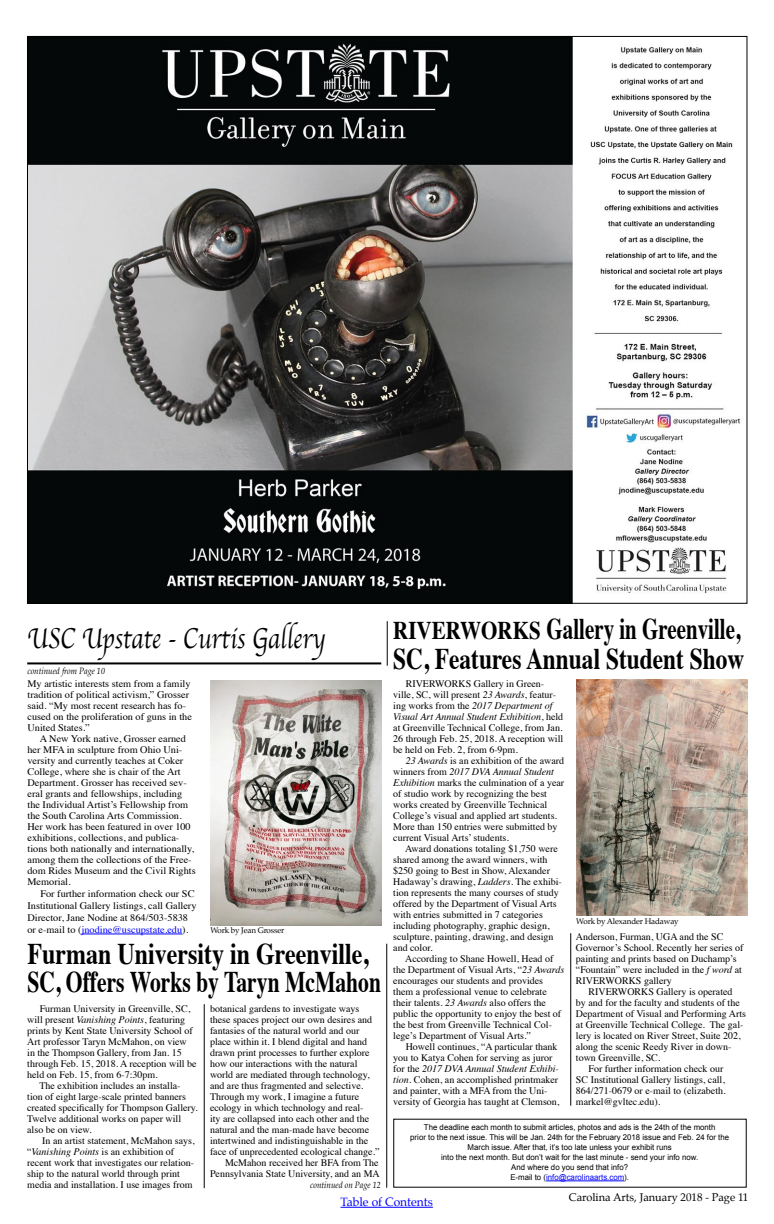
<style>
.page{position:relative;width:774px;height:1224px;background:#fff}
.page>*{position:absolute;margin:0;border:0;box-sizing:border-box;transform-origin:0 0}
.t1{font:700 30px/30px "Times";color:#000;scale:.7 1}
.t2{font:700 30px/28px "Times";color:#000;scale:.8 1}
.t3{font:30px "Apple Chancery";color:#000;scale:.8 1}
.t4{font:12px "Palatino";color:#00f}
.t5{font:11px "Palatino";color:#000}
.t6{font:10px/11px "Times";color:#000}
.t7{font:italic 9px "Palatino";color:#000;scale:.9 1}
.t8{font:8px/10px "Arial";color:#000;text-align:center}
.t9{font:8px "Palatino";letter-spacing:-.015em;color:#000}
.s1{color:#00f}
.s2{font-style:italic}
.s3{font-size:25.5px}
</style>
<div class="page">
<hr style="left:341px;top:1207px;width:92px;height:1px;background:#00f">
<hr style="left:82px;top:934px;width:100px;height:1px;background:#00f">
<img style="left:210px;top:680px;width:171px;height:245px">
<hr style="left:27px;top:662px;width:354px;height:2px;background:#000">
<hr style="left:204px;top:1004px;width:1px;height:184px;background:#000">
<img style="left:29px;top:38px;width:712px;height:564px">
<img style="left:576px;top:680px;width:171px;height:236px">
<hr style="left:570px;top:933px;width:1px;height:173px;background:#000">
<hr style="left:546px;top:1181px;width:78px;height:1px;background:#00f">
<hr style="left:386px;top:944px;width:1px;height:244px;background:#000">
<hr style="left:387px;top:621px;width:1px;height:45px;background:#000">
<h1 class="t3" style="left:27px;top:614px;width:374px">USC Upstate - Curtis Gallery</h1>
<p class="t7" style="left:27px;top:664px;width:88px">continued from Page 10</p>
<p class="t6" style="left:27px;top:677px;width:166px">My artistic interests stem from a family tradition of political activism,” Grosser said. “My most recent research has fo&shy;cused on the proliferation of guns in the United States.”</p>
<p class="t6" style="left:27px;top:732px;width:170px;text-indent:12px">A New York native, Grosser earned her MFA in sculpture from Ohio Uni&shy;versity and currently teaches at Coker College, where she is chair of the Art Department. Grosser has received sev&shy;eral grants and fellowships, including the Individual Artist’s Fellowship from the South Carolina Arts Commission.<br>Her work has been featured in over 100 exhibitions, collections, and publica&shy;tions both nationally and internationally, among them the collections of the Free&shy;dom Rides Museum and the Civil Rights Memorial.</p>
<p class="t6" style="left:27px;top:887px;width:171px;line-height:12px;text-indent:13px">For further information check our SC Institutional Gallery listings, call Gallery Director, Jane Nodine at 864/503-5838 or e-mail to (<span class="s1">jnodine@uscupstate.edu</span>).</p>
<p class="t9" style="left:210px;top:924px;width:76px">Work by Jean Grosser</p>
<h1 class="t2" style="left:27px;top:937px;width:444px">Furman University in Greenville,<br>SC, Offers Works by Taryn McMahon</h1>
<p class="t6" style="left:210px;top:1002px;width:151px">botanical gardens to investigate ways</p>
<p class="t6" style="left:210px;top:1013px;width:164px">these spaces project our own desires and</p>
<p class="t6" style="left:210px;top:1024px;width:151px">fantasies of the natural world and our</p>
<p class="t6" style="left:210px;top:1035px;width:159px">place within it. I blend digital and hand</p>
<p class="t6" style="left:210px;top:1046px;width:161px">drawn print processes to further explore</p>
<p class="t6" style="left:210px;top:1057px;width:149px">how our interactions with the natural</p>
<p class="t6" style="left:210px;top:1068px;width:161px">world are mediated through technology,</p>
<p class="t6" style="left:210px;top:1079px;width:155px">and are thus fragmented and selective.</p>
<p class="t6" style="left:210px;top:1090px;width:151px">Through my work, I imagine a future</p>
<p class="t6" style="left:210px;top:1101px;width:155px">ecology in which technology and real-</p>
<p class="t6" style="left:210px;top:1112px;width:161px">ity are collapsed into each other and the</p>
<p class="t6" style="left:210px;top:1123px;width:161px">natural and the man-made have become</p>
<p class="t6" style="left:210px;top:1134px;width:160px">intertwined and indistinguishable in the</p>
<p class="t6" style="left:210px;top:1145px;width:171px">face of unprecedented ecological change.”</p>
<p class="t6" style="left:225px;top:1156px;width:155px">McMahon received her BFA from The</p>
<p class="t6" style="left:210px;top:1167px;width:171px">Pennsylvania State University, and an MA</p>
<p class="t7" style="left:310px;top:1178px;width:80px">continued on Page 12</p>
<p class="t6" style="left:40px;top:1002px;width:152px">Furman University in Greenville, SC,</p>
<p class="t6" style="left:27px;top:1013px;width:160px">will present <span class="s2">Vanishing Points</span>, featuring</p>
<p class="t6" style="left:27px;top:1024px;width:167px">prints by Kent State University School of</p>
<p class="t6" style="left:27px;top:1035px;width:161px">Art professor Taryn McMahon, on view</p>
<p class="t6" style="left:27px;top:1046px;width:156px">in the Thompson Gallery, from Jan. 15</p>
<p class="t6" style="left:27px;top:1057px;width:171px">through Feb. 15, 2018. A reception will be</p>
<p class="t6" style="left:27px;top:1068px;width:132px">held on Feb. 15, from 6-7:30pm.</p>
<p class="t6" style="left:40px;top:1079px;width:143px">The exhibition includes an installa-</p>
<p class="t6" style="left:27px;top:1090px;width:160px">tion of eight large-scale printed banners</p>
<p class="t6" style="left:27px;top:1101px;width:172px">created specifically for Thompson Gallery.</p>
<p class="t6" style="left:27px;top:1112px;width:155px">Twelve additional works on paper will</p>
<p class="t6" style="left:27px;top:1123px;width:66px">also be on view.</p>
<p class="t6" style="left:42px;top:1134px;width:154px">In an artist statement, McMahon says,</p>
<p class="t6" style="left:27px;top:1145px;width:148px">“<span class="s2">Vanishing Points</span> is an exhibition of</p>
<p class="t6" style="left:27px;top:1156px;width:168px">recent work that investigates our relation-</p>
<p class="t6" style="left:27px;top:1167px;width:154px">ship to the natural world through print</p>
<p class="t6" style="left:27px;top:1178px;width:167px">media and installation. I use images from</p>
<h1 class="t1" style="left:393px;top:610px;width:503px"><span class="s3">RIVERWORKS</span> Gallery in Greenville,<br>SC, Features Annual Student Show</h1>
<p class="t6" style="left:393px;top:677px;width:172px;text-indent:12px">RIVERWORKS Gallery in Green&shy;ville, SC, will present <span class="s2">23 Awards</span>, featur&shy;ing works from the <span class="s2">2017 Department of Visual Art Annual Student Exhibition</span>, held at Greenville Technical College, from Jan.<br>26 through Feb. 25, 2018. A reception will be held on Feb. 2, from 6-9pm.</p>
<p class="t6" style="left:393px;top:754px;width:173px;text-indent:12px"><span class="s2">23 Awards</span> is an exhibition of the award winners from <span class="s2">2017 DVA Annual Student Exhibition</span> marks the culmination of a year of studio work by recognizing the best works created by Greenville Technical College’s visual and applied art students.<br>More than 150 entries were submitted by current Visual Arts’ students.</p>
<p class="t6" style="left:393px;top:842px;width:170px;text-indent:12px">Award donations totaling $1,750 were shared among the award winners, with $250 going to Best in Show, Alexander Hadaway’s drawing, <span class="s2">Ladders</span>. The exhibi&shy;tion represents the many courses of study offered by the Department of Visual Arts with entries submitted in 7 categories including photography, graphic design, sculpture, painting, drawing, and design and color.</p>
<p class="t6" style="left:393px;top:952px;width:172px;text-indent:12px">According to Shane Howell, Head of the Department of Visual Arts, “<span class="s2">23 Awards </span>encourages our students and provides them a professional venue to celebrate their talents. <span class="s2">23 Awards</span> also offers the public the opportunity to enjoy the best of the best from Greenville Technical Col&shy;lege’s Department of Visual Arts.”</p>
<p class="t6" style="left:393px;top:1040px;width:168px;text-indent:12px">Howell continues, “A particular thank you to Katya Cohen for serving as juror for the <span class="s2">2017 DVA Annual Student Exhibi&shy;tion</span>. Cohen, an accomplished printmaker and painter, with a MFA from the Uni&shy;versity of Georgia has taught at Clemson,</p>
<p class="t9" style="left:576px;top:915px;width:104px">Work by Alexander Hadaway</p>
<p class="t6" style="left:576px;top:930px;width:169px">Anderson, Furman, UGA and the SC Governor’s School. Recently her series of painting and prints based on Duchamp’s “Fountain” were included in the <span class="s2">f word</span> at RIVERWORKS gallery</p>
<p class="t6" style="left:588px;top:985px;width:146px">RIVERWORKS Gallery is operated</p>
<p class="t6" style="left:576px;top:996px;width:165px">by and for the faculty and students of the</p>
<p class="t6" style="left:576px;top:1007px;width:172px">Department of Visual and Performing Arts</p>
<p class="t6" style="left:576px;top:1018px;width:169px">at Greenville Technical College. The gal-</p>
<p class="t6" style="left:576px;top:1029px;width:166px">lery is located on River Street, Suite 202,</p>
<p class="t6" style="left:576px;top:1040px;width:157px">along the scenic Reedy River in down-</p>
<p class="t6" style="left:576px;top:1051px;width:86px">town Greenville, SC.</p>
<p class="t6" style="left:588px;top:1062px;width:136px">For further information check our</p>
<p class="t6" style="left:576px;top:1073px;width:150px">SC Institutional Gallery listings, call,</p>
<p class="t6" style="left:576px;top:1084px;width:151px">864/271-0679 or e-mail to (elizabeth.</p>
<p class="t6" style="left:576px;top:1095px;width:86px">markel@gvltec.edu).</p>
<p class="t8" style="left:410px;top:1122px;width:320px">The deadline each month to submit articles, photos and ads is the 24th of the month<br>prior to the next issue. This will be Jan. 24th for the February 2018 issue and Feb. 24 for the March issue. After that, it’s too late unless your exhibit runs<br>into the next month. But don’t wait for the last minute - send your info now.<br>And where do you send that info?<br>E-mail to (<span class="s1">info@carolinaarts.com</span>).</p>
<p class="t4" style="left:341px;top:1192px;width:94px">Table of Contents</p>
<p class="t5" style="left:569px;top:1188px;width:181px">Carolina Arts, January 2018 - Page 11</p>
</div>
